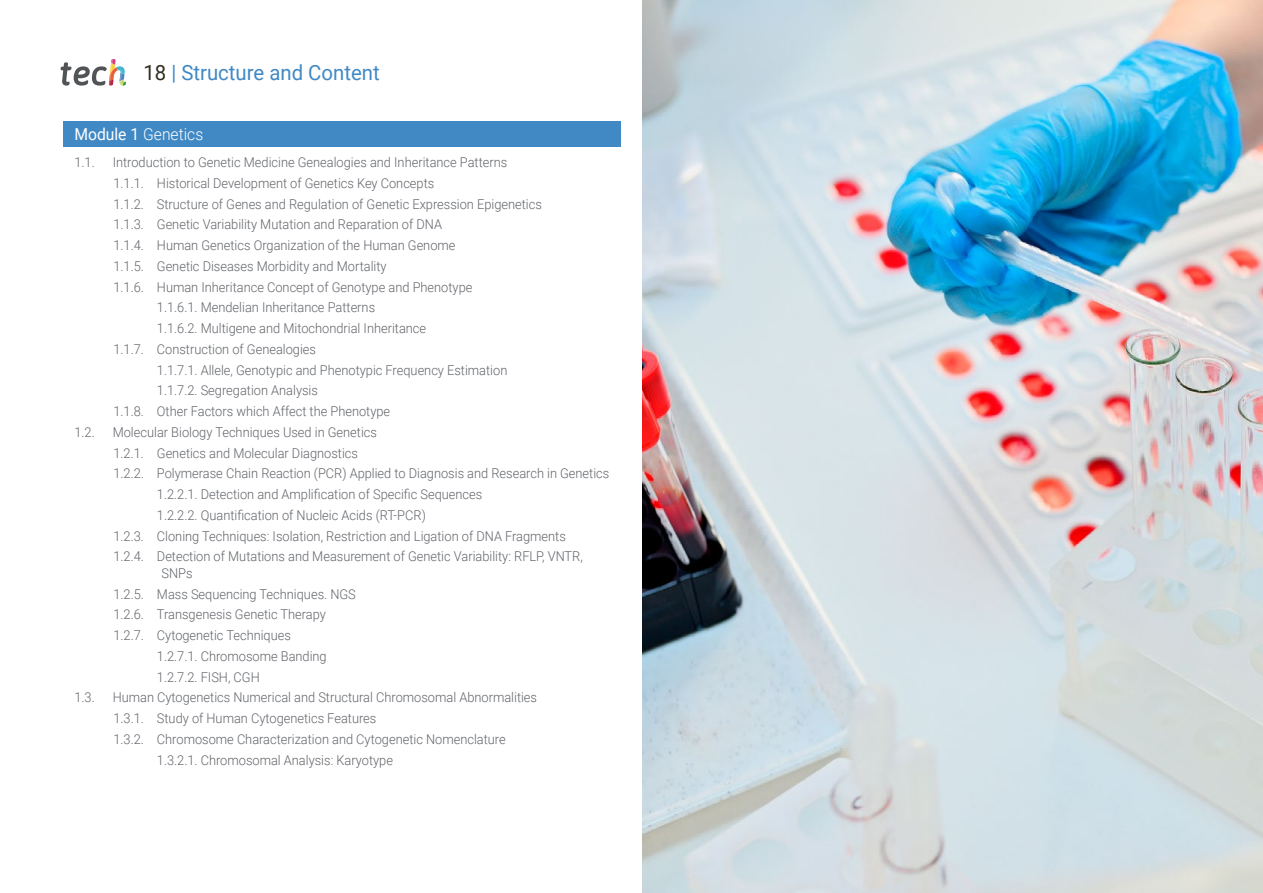
<style>
.page{position:relative;width:1263px;height:893px;background:#fff}
.page>*{position:absolute;margin:0;border:0;box-sizing:border-box;transform-origin:0 0}
.t1{font:21px "Roboto";color:#4089c5}
.t2{font:300 16.5px "Roboto";color:#fff;scale:.95 1}
.t3{font:300 13.5px "Roboto";color:#61646a;scale:.95 1}
.s1{color:#312e20}
.s2{font-weight:400}
</style>
<div class="page">
<div style="left:63px;top:121px;width:558px;height:25px;background:#4089c5"></div>
<img style="left:642px;top:0;width:621px;height:893px">
<svg style="left:61px;top:59px;width:65px;height:27px"></svg>
<h1 class="t1" style="left:144px;top:57px;width:238px"><span class="s1">18</span> | Structure and Content</h1>
<p class="t2" style="left:74px;top:123px;width:137px"><span class="s2">Module 1</span> Genetics</p>
<p class="t3" style="left:74px;top:153px;width:23px">1.1.</p>
<p class="t3" style="left:113px;top:153px;width:417px">Introduction to Genetic Medicine Genealogies and Inheritance Patterns</p>
<p class="t3" style="left:113px;top:174px;width:339px">1.1.1. Historical Development of Genetics Key Concepts</p>
<p class="t3" style="left:113px;top:194px;width:452px">1.1.2. Structure of Genes and Regulation of Genetic Expression Epigenetics</p>
<p class="t3" style="left:113px;top:215px;width:347px">1.1.3. Genetic Variability Mutation and Reparation of DNA</p>
<p class="t3" style="left:113px;top:236px;width:362px">1.1.4. Human Genetics Organization of the Human Genome</p>
<p class="t3" style="left:113px;top:257px;width:289px">1.1.5. Genetic Diseases Morbidity and Mortality</p>
<p class="t3" style="left:113px;top:277px;width:379px">1.1.6. Human Inheritance Concept of Genotype and Phenotype</p>
<p class="t3" style="left:157px;top:298px;width:231px">1.1.6.1. Mendelian Inheritance Patterns</p>
<p class="t3" style="left:157px;top:319px;width:285px">1.1.6.2. Multigene and Mitochondrial Inheritance</p>
<p class="t3" style="left:113px;top:340px;width:215px">1.1.7. Construction of Genealogies</p>
<p class="t3" style="left:157px;top:360px;width:370px">1.1.7.1. Allele, Genotypic and Phenotypic Frequency Estimation</p>
<p class="t3" style="left:157px;top:381px;width:171px">1.1.7.2. Segregation Analysis</p>
<p class="t3" style="left:113px;top:402px;width:293px">1.1.8. Other Factors which Affect the Phenotype</p>
<p class="t3" style="left:74px;top:423px;width:23px">1.2.</p>
<p class="t3" style="left:113px;top:423px;width:280px">Molecular Biology Techniques Used in Genetics</p>
<p class="t3" style="left:113px;top:443px;width:259px">1.2.1. Genetics and Molecular Diagnostics</p>
<p class="t3" style="left:113px;top:464px;width:523px">1.2.2. Polymerase Chain Reaction (PCR) Applied to Diagnosis and Research in Genetics</p>
<p class="t3" style="left:157px;top:485px;width:344px">1.2.2.1. Detection and Amplification of Specific Sequences</p>
<p class="t3" style="left:157px;top:506px;width:285px">1.2.2.2. Quantification of Nucleic Acids (RT-PCR)</p>
<p class="t3" style="left:113px;top:526px;width:478px">1.2.3. Cloning Techniques: Isolation, Restriction and Ligation of DNA Fragments</p>
<p class="t3" style="left:113px;top:547px;width:496px">1.2.4. Detection of Mutations and Measurement of Genetic Variability: RFLP, VNTR,</p>
<p class="t3" style="left:161px;top:564px;width:34px">SNPs</p>
<p class="t3" style="left:113px;top:584px;width:257px">1.2.5. Mass Sequencing Techniques. NGS</p>
<p class="t3" style="left:113px;top:605px;width:225px">1.2.6. Transgenesis Genetic Therapy</p>
<p class="t3" style="left:113px;top:626px;width:188px">1.2.7. Cytogenetic Techniques</p>
<p class="t3" style="left:157px;top:647px;width:180px">1.2.7.1. Chromosome Banding</p>
<p class="t3" style="left:157px;top:667px;width:110px">1.2.7.2. FISH, CGH</p>
<p class="t3" style="left:74px;top:688px;width:23px">1.3.</p>
<p class="t3" style="left:113px;top:688px;width:448px">Human Cytogenetics Numerical and Structural Chromosomal Abnormalities</p>
<p class="t3" style="left:113px;top:709px;width:278px">1.3.1. Study of Human Cytogenetics Features</p>
<p class="t3" style="left:113px;top:730px;width:414px">1.3.2. Chromosome Characterization and Cytogenetic Nomenclature</p>
<p class="t3" style="left:157px;top:750px;width:250px">1.3.2.1. Chromosomal Analysis: Karyotype</p>
</div>
